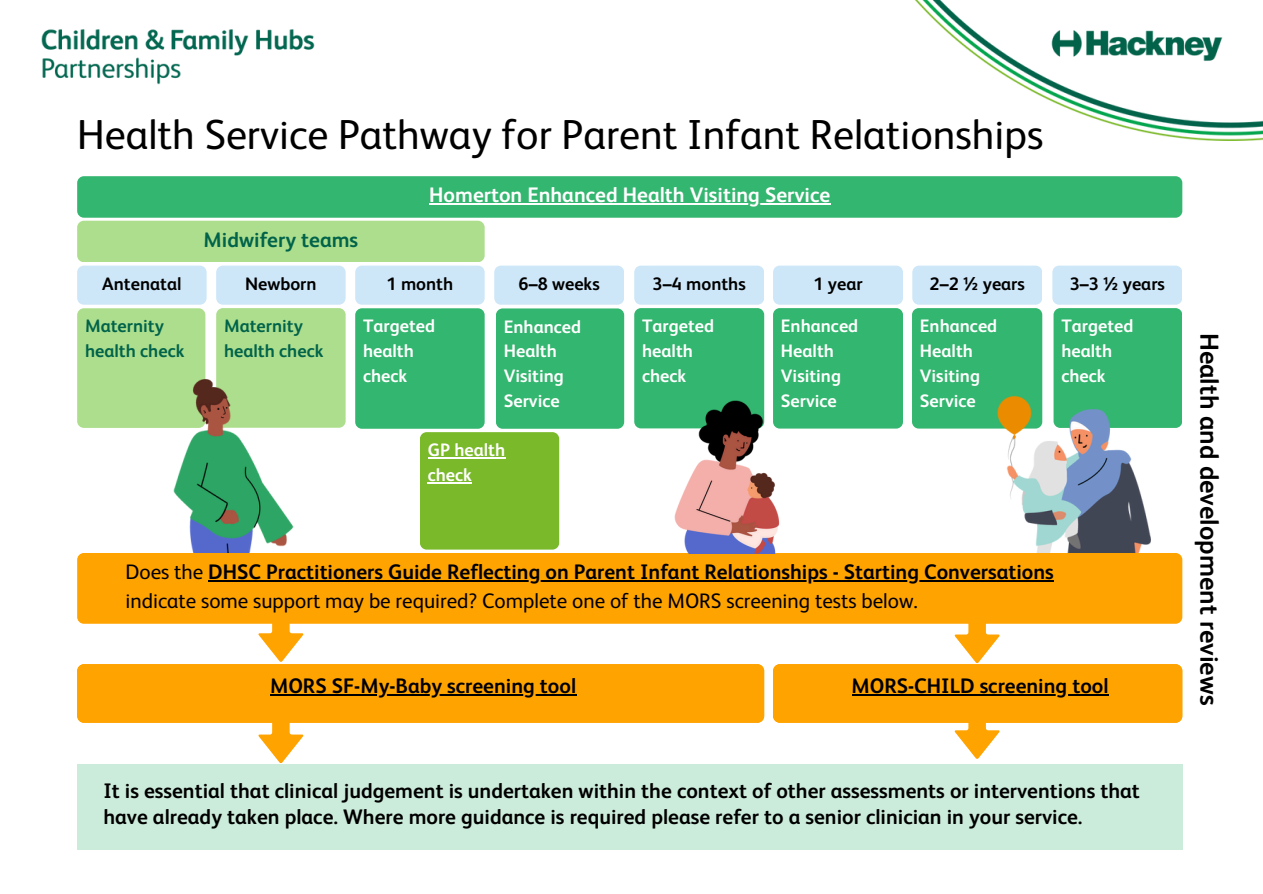
<style>
.page{position:relative;width:1263px;height:894px;background:#fff}
.page>*{position:absolute;margin:0;border:0;box-sizing:border-box;transform-origin:0 0}
.t1{font:42px "FS Albert";color:#000}
.t2{font:700 25.95px "FS Albert Pro";color:#000}
.t3{font:700 21px/25.8px "FS Albert";color:#000}
.t4{font:21px "FS Albert";color:#000}
.t5{font:700 21px "FS Albert";color:#fff}
.t6{font:700 21px "FS Albert";color:#00634a}
.t7{font:700 18px/24.8px "FS Albert";color:#fff}
.t8{font:700 18px "FS Albert";color:#000}
.t9{font:700 18px/24.8px "FS Albert";color:#00634a}
.s1{font-weight:400}
</style>
<div class="page">
<div style="left:77px;top:221px;width:408px;height:41px;background:#adde8d;border-radius:7px"></div>
<div style="left:77px;top:176px;width:1105px;height:42px;background:#33b66f;border-radius:7px"></div>
<hr style="left:429px;top:203px;width:401px;height:1px;background:#fff">
<div style="left:355px;top:308px;width:129px;height:120px;background:#33b66f;border-radius:7px"></div>
<div style="left:634px;top:308px;width:130px;height:120px;background:#33b66f;border-radius:7px"></div>
<div style="left:1053px;top:308px;width:129px;height:120px;background:#33b66f;border-radius:7px"></div>
<div style="left:496px;top:308px;width:128px;height:120px;background:#33b66f;border-radius:7px"></div>
<div style="left:77px;top:308px;width:128px;height:120px;background:#adde8d;border-radius:7px"></div>
<div style="left:912px;top:308px;width:130px;height:120px;background:#33b66f;border-radius:7px"></div>
<div style="left:773px;top:308px;width:130px;height:120px;background:#33b66f;border-radius:7px"></div>
<div style="left:420px;top:432px;width:139px;height:117px;background:#7ab929;border-radius:7px"></div>
<hr style="left:428px;top:457px;width:77px;height:1px;background:#fff">
<hr style="left:428px;top:482px;width:44px;height:1px;background:#fff">
<div style="left:77px;top:265px;width:130px;height:39px;background:#cde7f8"></div>
<div style="left:216px;top:265px;width:130px;height:39px;background:#cde7f8"></div>
<div style="left:355px;top:265px;width:130px;height:39px;background:#cde7f8"></div>
<div style="left:494px;top:265px;width:130px;height:39px;background:#cde7f8"></div>
<div style="left:634px;top:265px;width:130px;height:39px;background:#cde7f8"></div>
<div style="left:773px;top:265px;width:130px;height:39px;background:#cde7f8"></div>
<div style="left:912px;top:265px;width:130px;height:39px;background:#cde7f8"></div>
<div style="left:1052px;top:265px;width:130px;height:39px;background:#cde7f8"></div>
<div style="left:77px;top:553px;width:1105px;height:70px;background:#ffa300;border-radius:7px"></div>
<hr style="left:208px;top:580px;width:846px;height:1px;background:#000">
<img style="left:915px;top:0;width:348px;height:140px">
<img style="left:41px;top:29px;width:274px;height:56px">
<div style="left:216px;top:308px;width:130px;height:119px;background:#adde8d;border-radius:7px"></div>
<img style="left:173px;top:363px;width:123px;height:189px">
<div style="left:77px;top:764px;width:1105px;height:85px;background:#ccecdb"></div>
<img style="left:980px;top:376px;width:193px;height:176px">
<img style="left:666px;top:385px;width:130px;height:168px">
<svg style="left:77px;top:618px;width:687px;height:144px"></svg>
<svg style="left:773px;top:619px;width:409px;height:139px"></svg>
<p class="t1" style="left:77px;top:111px;width:968px">Health Service Pathway for Parent Infant Relationships</p>
<p class="t6" style="left:204px;top:227px;width:156px">Midwifery teams</p>
<p class="t5" style="left:429px;top:183px;width:403px">Homerton Enhanced Health Visiting Service</p>
<h3 class="t8" style="left:102px;top:274px;width:81px">Antenatal</h3>
<h3 class="t8" style="left:245px;top:274px;width:73px">Newborn</h3>
<p class="t8" style="left:387px;top:274px;width:68px">1 month</p>
<p class="t8" style="left:519px;top:274px;width:83px">6–8 weeks</p>
<p class="t8" style="left:653px;top:274px;width:95px">3–4 months</p>
<p class="t8" style="left:813px;top:274px;width:51px">1 year</p>
<p class="t8" style="left:930px;top:274px;width:97px">2–2 ½ years</p>
<p class="t8" style="left:1070px;top:274px;width:97px">3–3 ½ years</p>
<p class="t9" style="left:85px;top:314px;width:101px">Maternity health check</p>
<p class="t7" style="left:920px;top:313px;width:79px">Enhanced<br>Health<br>Visiting<br>Service</p>
<p class="t7" style="left:363px;top:314px;width:74px">Targeted health check</p>
<p class="t7" style="left:642px;top:313px;width:74px">Targeted health check</p>
<p class="t7" style="left:1061px;top:313px;width:74px">Targeted health check</p>
<p class="t7" style="left:781px;top:313px;width:79px">Enhanced<br>Health<br>Visiting<br>Service</p>
<p class="t7" style="left:504px;top:314px;width:79px">Enhanced<br>Health<br>Visiting<br>Service</p>
<p class="t9" style="left:224px;top:313px;width:101px">Maternity health check</p>
<h1 class="t7" style="left:428px;top:437px;width:79px">GP health check</h1>
<p class="t3" style="left:125px;top:558px;width:930px"><span class="s1">Does the</span> DHSC Practitioners Guide Reflecting on Parent Infant Relationships - Starting Conversations</p>
<p class="t4" style="left:125px;top:589px;width:794px">indicate some support may be required? Complete one of the MORS screening tests below.</p>
<p class="t3" style="left:270px;top:672px;width:308px">MORS SF-My-Baby screening tool</p>
<p class="t3" style="left:852px;top:672px;width:258px">MORS-CHILD screening tool</p>
<p class="t2" style="left:1224px;top:332px;width:374px;rotate:90deg">Health and development reviews</p>
<p class="t3" style="left:103px;top:777px;width:1038px">It is essential that clinical judgement is undertaken within the context of other assessments or interventions that have already taken place. Where more guidance is required please refer to a senior clinician in your service.</p>
</div>
